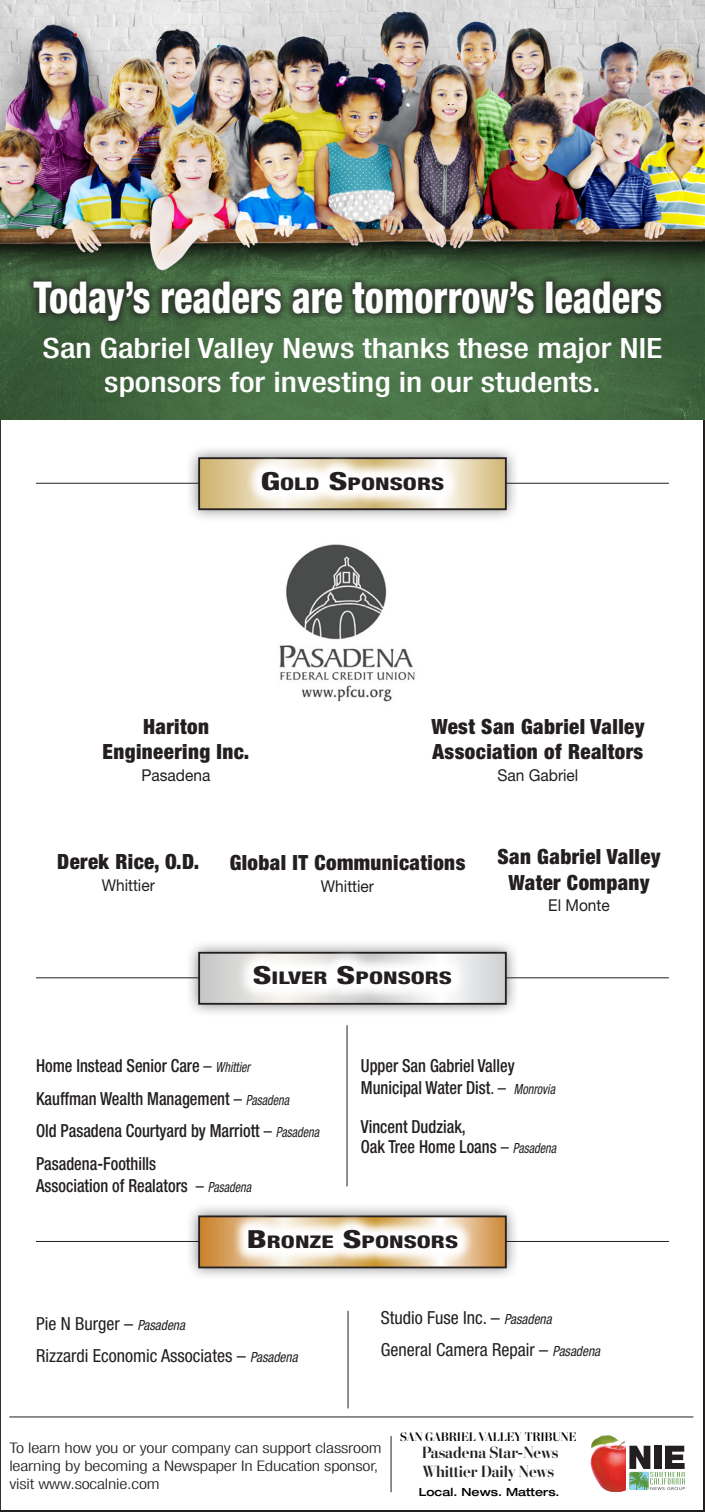
<style>
.page{position:relative;width:705px;height:1512px;background:#fff}
.page>*{position:absolute;margin:0;border:0;box-sizing:border-box;transform-origin:0 0}
.t1{font:800 condensed 44px "Helvetica Neue LT Std";color:#fff;scale:.87 1}
.t2{font:500 condensed 28px "Helvetica Neue LT Std";color:#fff;scale:1.2 1}
.t3{font:900 condensed 21px/25.2px "Helvetica Neue LT Std";letter-spacing:.02em;color:#231f20}
.t4{font:500 condensed 18px/22px "Helvetica Neue LT Std";color:#231f20;scale:.91 1}
.t5{font:condensed 18px "Helvetica Neue LT Std";color:#231f20}
.t6{font:800 condensed 17.4px "Helvetica Neue LT Std";color:#231f20;scale:1.4 1}
.t7{font:16.4px "Helvetica Neue LT Std";color:#231f20;scale:.95 1}
.t8{font:700 expanded 16.2px "Stilson Banner";color:#231f20}
.t9{font:300 condensed 14.6px "Helvetica Neue LT Std";letter-spacing:-.01em;color:#231f20;scale:1.28 1}
.t10{font:700 expanded 12.4px "Stilson Banner";color:#000}
.t11{font:500 expanded 11.2px "Helvetica Neue LT Std";letter-spacing:.005em;color:#000}
.s1{font-size:25px}
.s2{font-weight:400}
.s3{font-weight:400;font-style:italic;font-size:14px}
.s4{font-style:italic;font-size:14px}
</style>
<div class="page">
<img style="left:0;top:0;width:704px;height:419px">
<div style="left:25px;top:273px;width:643px;height:56px;background:#231f20;opacity:.63"></div>
<hr style="left:9px;top:1416px;width:684px;height:1px;background:#231f20">
<hr style="left:390px;top:1436px;width:1px;height:56px;background:#231f20">
<hr style="left:36px;top:483px;width:632px;height:1px;background:#231f20">
<div style="left:185px;top:444px;width:334px;height:79px;background:#231f20;opacity:.56"></div>
<svg style="left:201px;top:460px;width:302px;height:47px;background:#dcc694"></svg>
<div style="left:198px;top:457px;width:308px;height:53px;border:2px solid #231f20"></div>
<svg style="left:244px;top:455px;width:216px;height:52px"></svg>
<hr style="left:36px;top:977px;width:632px;height:1px;background:#231f20">
<div style="left:185px;top:939px;width:334px;height:78px;background:#231f20;opacity:.56"></div>
<svg style="left:201px;top:955px;width:302px;height:47px;background:#d4d5d6"></svg>
<div style="left:198px;top:952px;width:308px;height:53px;border:2px solid #231f20"></div>
<svg style="left:236px;top:949px;width:232px;height:53px"></svg>
<hr style="left:36px;top:1241px;width:632px;height:1px;background:#231f20">
<div style="left:185px;top:1202px;width:334px;height:79px;background:#231f20;opacity:.56"></div>
<svg style="left:201px;top:1218px;width:302px;height:47px;background:#d49954"></svg>
<div style="left:198px;top:1215px;width:308px;height:53px;border:2px solid #231f20"></div>
<svg style="left:232px;top:1213px;width:242px;height:53px"></svg>
<img style="left:590px;top:1436px;width:36px;height:55px">
<div style="left:626px;top:1444px;width:59px;height:48px;background:linear-gradient(to right,#fff,#fff)"></div>
<svg style="left:628px;top:1446px;width:56px;height:44px"></svg>
<hr style="left:346px;top:1025px;width:1px;height:161px;background:#231f20">
<hr style="left:347px;top:1311px;width:1px;height:97px;background:#231f20">
<img style="left:279px;top:544px;width:136px;height:158px">
<p class="t1" style="left:34px;top:270px;width:723px">Today’s readers are tomorrow’s leaders</p>
<p class="t2" style="left:43px;top:331px;width:517px">San Gabriel Valley News thanks these major NIE</p>
<p class="t2" style="left:104px;top:365px;width:415px">sponsors for investing in our students.</p>
<p class="t6" style="left:260px;top:473px;width:131px"><span class="s1">G</span>OLD <span class="s1">S</span>PONSORS</p>
<p class="t3" style="left:143px;top:714px;width:67px">Hariton</p>
<p class="t3" style="left:102px;top:739px;width:148px">Engineering Inc.</p>
<p class="t7" style="left:141px;top:765px;width:74px">Pasadena</p>
<p class="t3" style="left:431px;top:714px;width:214px">West San Gabriel Valley<br>Association of Realtors</p>
<p class="t7" style="left:497px;top:765px;width:87px">San Gabriel</p>
<p class="t3" style="left:57px;top:849px;width:143px">Derek Rice, O.D.</p>
<p class="t7" style="left:102px;top:875px;width:57px">Whittier</p>
<p class="t3" style="left:229px;top:850px;width:237px">Global IT Communications</p>
<p class="t7" style="left:321px;top:876px;width:57px">Whittier</p>
<p class="t6" style="left:253px;top:967px;width:143px"><span class="s1">S</span>ILVER <span class="s1">S</span>PONSORS</p>
<p class="t3" style="left:497px;top:844px;width:164px;text-align:center">San Gabriel Valley<br>Water Company</p>
<p class="t7" style="left:548px;top:896px;width:66px">El Monte</p>
<p class="t4" style="left:36px;top:1054px;width:237px">Home Instead Senior Care <span class="s2">–</span> <span class="s3">Whittier</span></p>
<p class="t4" style="left:36px;top:1087px;width:279px">Kauffman Wealth Management <span class="s2">–</span> <span class="s3">Pasadena</span></p>
<p class="t4" style="left:36px;top:1120px;width:312px">Old Pasadena Courtyard by Marriott <span class="s2">–</span> <span class="s3">Pasadena</span></p>
<p class="t4" style="left:36px;top:1152px;width:238px">Pasadena-Foothills<br>Association of Realators <span class="s2">–</span> <span class="s3">Pasadena</span></p>
<p class="t4" style="left:360px;top:1054px;width:215px">Upper San Gabriel Valley<br>Municipal Water Dist<span class="s2">. –</span> <span class="s3">Monrovia</span></p>
<p class="t4" style="left:360px;top:1115px;width:117px">Vincent Dudziak,</p>
<p class="t4" style="left:360px;top:1136px;width:216px">Oak Tree Home Loans <span class="s2">–</span> <span class="s3">Pasadena</span></p>
<p class="t6" style="left:246px;top:1231px;width:151px"><span class="s1">B</span>RONZE <span class="s1">S</span>PONSORS</p>
<p class="t5" style="left:36px;top:1313px;width:150px">Pie N Burger – <span class="s4">Pasadena</span></p>
<p class="t5" style="left:36px;top:1346px;width:263px">Rizzardi Economic Associates – <span class="s4">Pasadena</span></p>
<p class="t5" style="left:380px;top:1307px;width:172px">Studio Fuse Inc. – <span class="s4">Pasadena</span></p>
<p class="t5" style="left:380px;top:1340px;width:221px">General Camera Repair – <span class="s4">Pasadena</span></p>
<p class="t9" style="left:9px;top:1439px;width:292px">To learn how you or your company can support classroom</p>
<p class="t9" style="left:9px;top:1458px;width:290px">learning by becoming a Newspaper In Education sponsor,</p>
<p class="t9" style="left:9px;top:1476px;width:119px">visit www.socalnie.com</p>
<p class="t10" style="left:400px;top:1430px;width:178px">SAN GABRIEL VALLEY TRIBUNE</p>
<p class="t8" style="left:421px;top:1443px;width:138px">Pasadena Star-News</p>
<p class="t8" style="left:422px;top:1462px;width:133px">Whittier Daily News</p>
<p class="t11" style="left:418px;top:1485px;width:142px">Local. News. Matters.</p>
</div>
